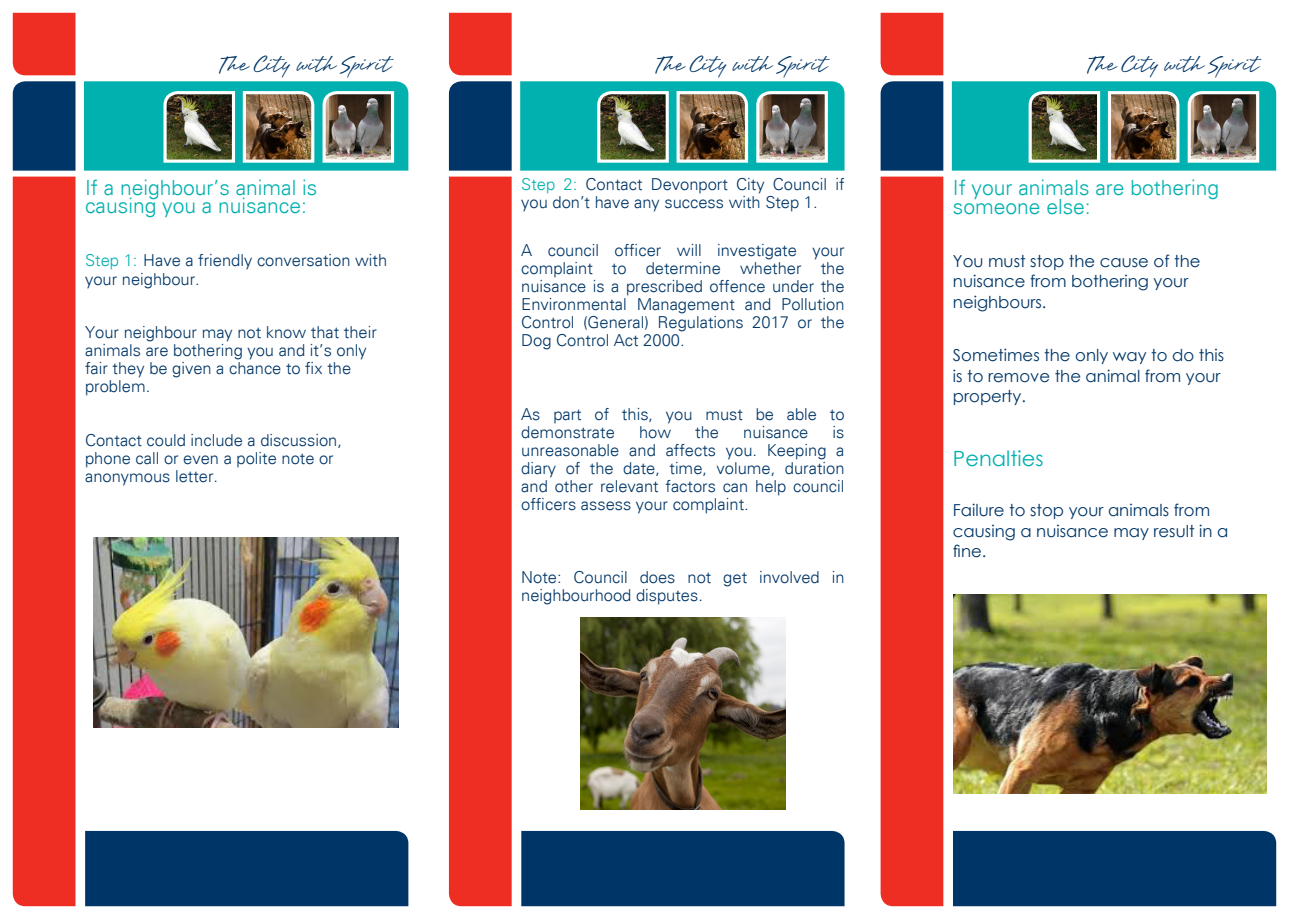
<style>
.page{position:relative;width:1289px;height:919px;background:#fff}
.page>*{position:absolute;margin:0;border:0;box-sizing:border-box;transform-origin:0 0}
.t1{font:27.3px "Brisa";color:#003667}
.Boxy_Text{font:300 21px/18.6px "Univers";color:#00b1b0}
.Boxy_Text-2{font:21px "Century Gothic";color:#00b1b0}
.Boxy_Text-3{font:300 16.5px/18px "Univers";color:#003667}
.Boxy_Text-4{font:16.5px/20.4px "Century Gothic";color:#003667}
.s1{color:#00b1b0}
</style>
<div class="page">
<div style="left:449px;top:13px;width:62px;height:62px;background:#ee2e22"></div>
<svg style="left:449px;top:81px;width:62px;height:825px;background:#d4302b"></svg>
<div style="left:521px;top:830px;width:323px;height:76px;background:#003667"></div>
<div style="left:13px;top:13px;width:62px;height:62px;background:#ee2e22"></div>
<svg style="left:13px;top:81px;width:62px;height:825px;background:#d4302b"></svg>
<div style="left:85px;top:830px;width:323px;height:76px;background:#003667"></div>
<div style="left:880px;top:13px;width:63px;height:62px;background:#ee2e22"></div>
<svg style="left:880px;top:81px;width:63px;height:825px;background:#d53631"></svg>
<div style="left:953px;top:830px;width:323px;height:76px;background:#003667"></div>
<img style="left:951px;top:81px;width:325px;height:90px">
<img style="left:520px;top:81px;width:324px;height:90px">
<img style="left:84px;top:81px;width:324px;height:90px">
<img style="left:580px;top:618px;width:205px;height:191px">
<img style="left:94px;top:537px;width:304px;height:190px">
<img style="left:953px;top:594px;width:313px;height:199px">
<p class="t1" style="left:218px;top:50px;width:174px">The City with Spirit</p>
<p class="Boxy_Text" style="left:85px;top:178px;width:234px;line-height:18.1px">If a neighbour’s animal is causing you a nuisance:</p>
<p class="Boxy_Text-3" style="left:85px;top:251px;width:303px"><span class="s1">Step 1:</span> Have a friendly conversation with your neighbour.</p>
<p class="Boxy_Text-3" style="left:85px;top:323px;width:293px">Your neighbour may not know that their animals are bothering you and it’s only fair they be given a chance to fix the problem.</p>
<p class="Boxy_Text-3" style="left:85px;top:431px;width:258px">Contact could include a discussion, phone call or even a polite note or anonymous letter.</p>
<p class="t1" style="left:654px;top:50px;width:174px">The City with Spirit</p>
<p class="Boxy_Text-3" style="left:521px;top:175px;width:325px"><span class="s1">Step 2:</span> Contact Devonport City Council if you don’t have any success with Step 1.</p>
<p class="Boxy_Text-3" style="left:521px;top:241px;width:325px;text-align:justify">A council officer will investigate your complaint to determine whether the nuisance is a prescribed offence under the Environmental Management and Pollution Control (General) Regulations 2017 or the Dog Control Act 2000.</p>
<p class="Boxy_Text-3" style="left:521px;top:405px;width:325px">As part of this, you must be able to demonstrate</p>
<p class="Boxy_Text-3" style="left:521px;top:423px;width:325px;text-align:justify;text-indent:311px">is unreasonable and affects you. Keeping a diary of the date, time, volume, duration and other relevant factors can help council officers assess your complaint.</p>
<p class="Boxy_Text-3" style="left:639px;top:423px;width:34px">how</p>
<p class="Boxy_Text-3" style="left:695px;top:423px;width:25px">the</p>
<p class="Boxy_Text-3" style="left:743px;top:423px;width:67px">nuisance</p>
<p class="Boxy_Text-3" style="left:521px;top:568px;width:325px">Note: Council does not get involved in neighbourhood disputes.</p>
<p class="t1" style="left:1085px;top:50px;width:174px">The City with Spirit</p>
<p class="Boxy_Text" style="left:952px;top:178px;width:268px">If your animals are bothering someone else:</p>
<p class="Boxy_Text-4" style="left:952px;top:250px;width:249px">You must stop the cause of the nuisance from bothering your neighbours.</p>
<p class="Boxy_Text-4" style="left:952px;top:345px;width:273px">Sometimes the only way to do this is to remove the animal from your property.</p>
<p class="Boxy_Text-2" style="left:952px;top:444px;width:92px">Penalties</p>
<p class="Boxy_Text-4" style="left:952px;top:500px;width:277px">Failure to stop your animals from causing a nuisance may result in a fine.</p>
</div>
